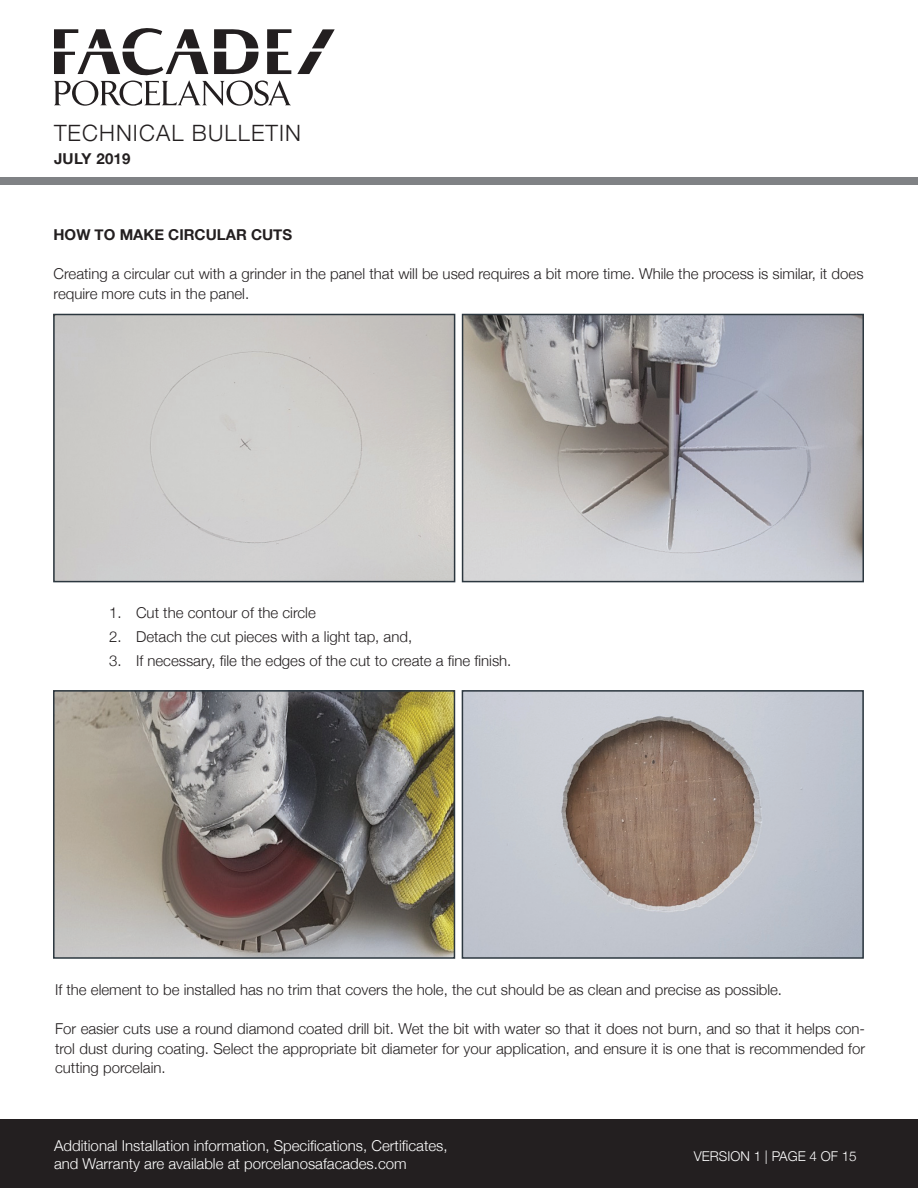
<style>
.page{position:relative;width:918px;height:1188px;background:#fff}
.page>*{position:absolute;margin:0;border:0;box-sizing:border-box;transform-origin:0 0}
.t1{font:300 22.5px "Helvetica Neue";letter-spacing:.05em;color:#231f20}
.t2{font:300 15px/19.5px "Helvetica Neue";color:#231f20}
.t3{font:300 15px/18px "Helvetica Neue";color:#fff}
.t4{font:700 15px "Helvetica Neue";color:#231f20}
.t5{font:700 15px "Helvetica Neue";letter-spacing:.02em;color:#231f20}
.t6{font:300 13.5px "Helvetica Neue";color:#fff}
</style>
<div class="page">
<div style="left:0;top:178px;width:918px;height:7px;background:#808285"></div>
<div style="left:0;top:1119px;width:918px;height:69px;background:#231f20"></div>
<svg style="left:297px;top:29px;width:38px;height:45px"></svg>
<svg style="left:54px;top:28px;width:237px;height:78px"></svg>
<img style="left:56px;top:317px;width:396px;height:262px">
<div style="left:53px;top:314px;width:402px;height:268px;border:2px solid #2c373f"></div>
<img style="left:465px;top:317px;width:396px;height:262px">
<div style="left:462px;top:314px;width:402px;height:268px;border:2px solid #2c373f"></div>
<img style="left:56px;top:693px;width:396px;height:263px">
<div style="left:53px;top:690px;width:402px;height:269px;border:2px solid #2c373f"></div>
<img style="left:465px;top:693px;width:396px;height:263px">
<div style="left:462px;top:690px;width:402px;height:269px;border:2px solid #2c373f"></div>
<h1 class="t1" style="left:54px;top:120px;width:249px">TECHNICAL BULLETIN</h1>
<p class="t5" style="left:54px;top:149px;width:78px">JULY 2019</p>
<p class="t4" style="left:54px;top:226px;width:240px">HOW TO MAKE CIRCULAR CUTS</p>
<p class="t2" style="left:54px;top:264px;width:812px">Creating a circular cut with a grinder in the panel that will be used requires a bit more time. While the process is similar, it does require more cuts in the panel.</p>
<p class="t2" style="left:109px;top:603px;width:208px">1. Cut the contour of the circle</p>
<p class="t2" style="left:109px;top:627px;width:305px">2. Detach the cut pieces with a light tap, and,</p>
<p class="t2" style="left:109px;top:651px;width:404px">3. If necessary, file the edges of the cut to create a fine finish.</p>
<p class="t2" style="left:55px;top:980px;width:729px">If the element to be installed has no trim that covers the hole, the cut should be as clean and precise as possible.</p>
<p class="t2" style="left:55px;top:1019px;width:812px;text-align:justify">For easier cuts use a round diamond coated drill bit. Wet the bit with water so that it does not burn, and so that it helps con&shy;trol dust during coating. Select the appropriate bit diameter for your application, and ensure it is one that is recommended for cutting porcelain.</p>
<p class="t3" style="left:54px;top:1136px;width:395px">Additional Installation information, Specifications, Certificates, and Warranty are available at porcelanosafacades.com</p>
<p class="t6" style="left:694px;top:1148px;width:164px">VERSION 1 | PAGE 4 OF 15</p>
</div>
